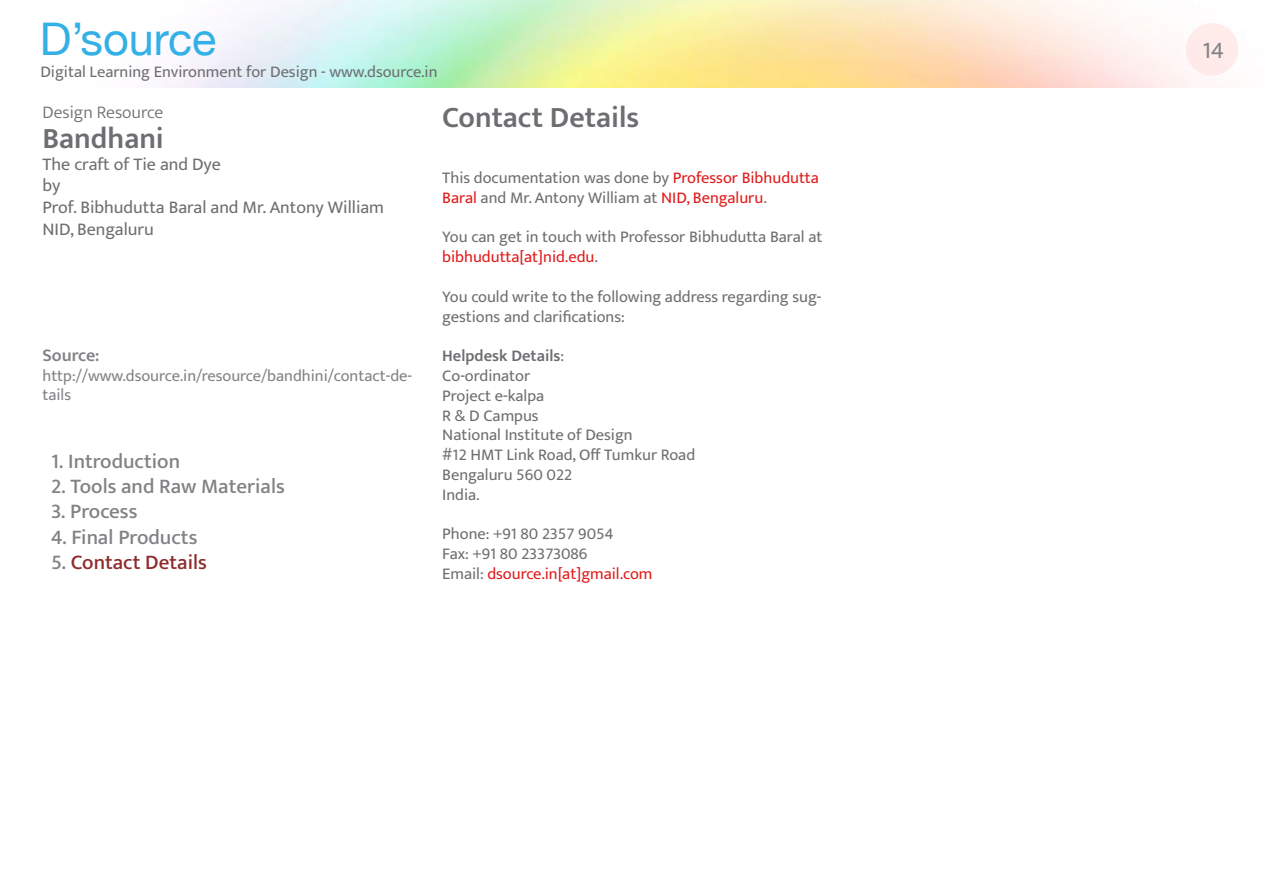
<style>
.page{position:relative;width:1263px;height:893px;background:#fff}
.page>*{position:absolute;margin:0;border:0;box-sizing:border-box;transform-origin:0 0}
.t1{font:45px "Helvetica Neue";color:#33b0e5}
.t2{font:600 30px "Ek Mukta";color:#6d6e71}
.t3{font:24px "Ek Mukta";color:#808285}
.t4{font:500 21px "Ek Mukta";color:#808285}
.t5{font:500 21px "Ek Mukta";color:#8e2b2d}
.t6{font:18px/21.6px "Ek Mukta";color:#6d6e71}
.t7{font:300 18px "Ek Mukta";color:#6d6e71}
.t8{font:600 18px "Ek Mukta";color:#808285}
.t9{font:16.5px/19.8px "Ek Mukta";color:#6d6e71}
.t10{font:16.5px/19.8px "Ek Mukta";color:#808285}
.s1{color:#808285}
.s2{color:#e21a1a}
.s3{font-weight:600}
</style>
<div class="page">
<div style="left:1186px;top:23px;width:52px;height:52px;background:#feebea;border-radius:50%"></div>
<h1 class="t1" style="left:40px;top:12px;width:178px">D’source</h1>
<p class="t9" style="left:40px;top:62px;width:399px">Digital Learning Environment for Design - www.dsource.in</p>
<p class="t7" style="left:43px;top:101px;width:122px">Design Resource</p>
<h2 class="t2" style="left:43px;top:120px;width:123px">Bandhani</h2>
<p class="t6" style="left:43px;top:153px;width:343px">The craft of Tie and Dye<br>by<br>Prof. Bibhudutta Baral and Mr. Antony William<br>NID, Bengaluru</p>
<p class="t8" style="left:43px;top:344px;width:59px">Source:</p>
<p class="t10" style="left:43px;top:365px;width:371px">http://www.dsource.in/resource/bandhini/contact-de&shy;tails</p>
<p class="t4" style="left:51px;top:449px;width:131px">1. Introduction</p>
<p class="t4" style="left:51px;top:474px;width:235px">2. Tools and Raw Materials</p>
<p class="t4" style="left:51px;top:499px;width:88px">3. Process</p>
<p class="t4" style="left:51px;top:524px;width:148px">4. Final Products</p>
<p class="t5" style="left:51px;top:549px;width:157px"><span class="s1">5.</span> Contact Details</p>
<h2 class="t2" style="left:442px;top:99px;width:199px">Contact Details</h2>
<p class="t9" style="left:442px;top:167px;width:378px">This documentation was done by <span class="s2">Professor Bibhudutta<br>Baral</span> and Mr. Antony William at <span class="s2">NID, Bengaluru</span>.</p>
<p class="t9" style="left:442px;top:227px;width:382px">You can get in touch with Professor Bibhudutta Baral at <span class="s2">bibhudutta[at]nid.edu</span>.</p>
<p class="t9" style="left:442px;top:286px;width:381px">You could write to the following address regarding sug&shy;gestions and clarifications:</p>
<p class="t9" style="left:442px;top:345px;width:254px"><span class="s3">Helpdesk Details</span>:<br>Co-ordinator<br>Project e-kalpa<br>R &amp; D Campus<br>National Institute of Design<br>#12 HMT Link Road, Off Tumkur Road<br>Bengaluru 560 022<br>India.</p>
<p class="t9" style="left:442px;top:524px;width:212px">Phone: +91 80 2357 9054<br>Fax: +91 80 23373086<br>Email: <span class="s2">dsource.in[at]gmail.com</span></p>
<h3 class="t3" style="left:1202px;top:35px;width:23px">14</h3>
</div>
